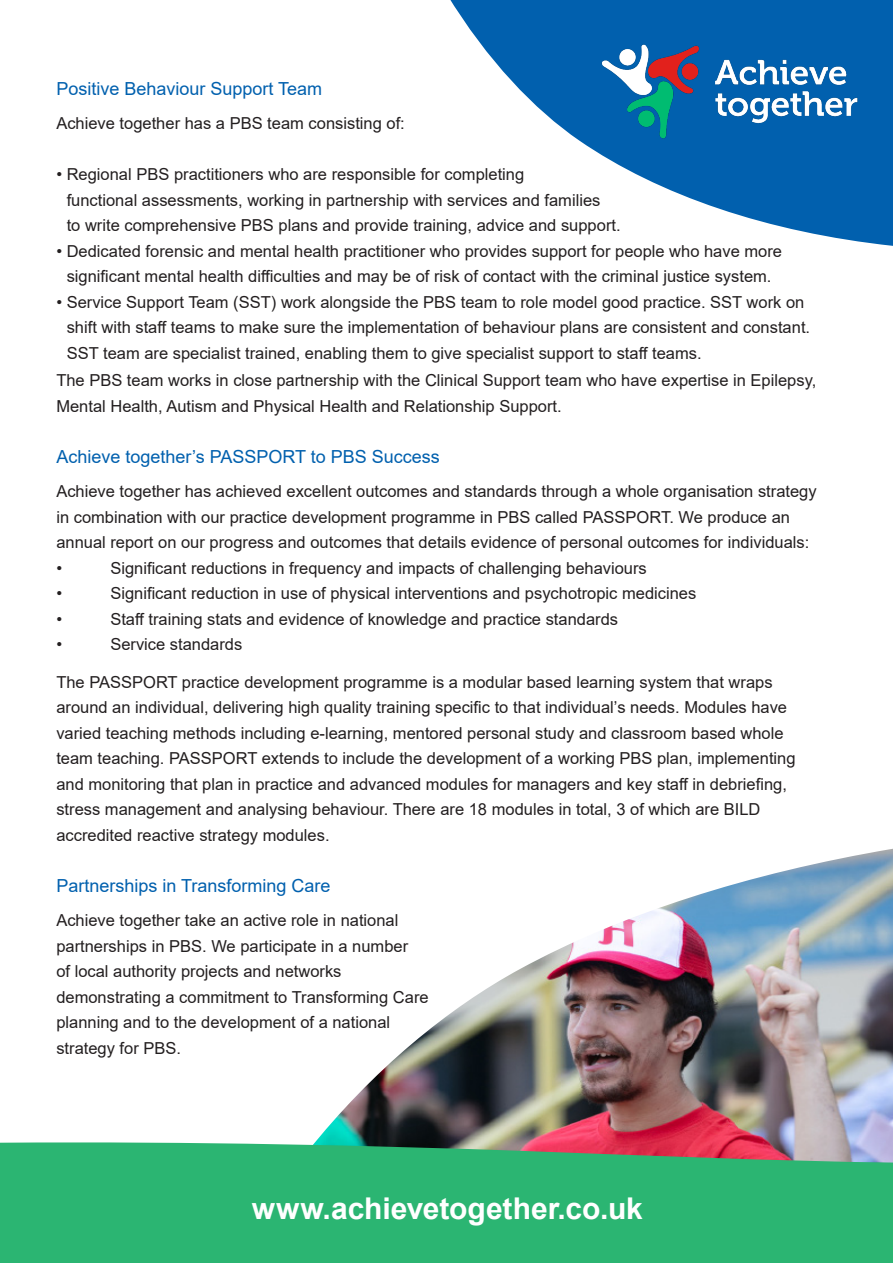
<style>
.page{position:relative;width:893px;height:1263px;background:#fff}
.page>*{position:absolute;margin:0;border:0;box-sizing:border-box;transform-origin:0 0}
.t1{font:700 30px "Arial";color:#fff}
.t2{font:18px "Arial";color:#0160ae}
.t3{font:16.5px/25.5px "Arial";color:#231f20}
</style>
<div class="page">
<img style="left:316px;top:849px;width:577px;height:292px">
<svg style="left:450px;top:0;width:443px;height:246px"></svg>
<svg style="left:0;top:1141px;width:893px;height:122px;background:#36af73"></svg>
<img style="left:577px;top:21px;width:305px;height:142px">
<p class="t2" style="left:56px;top:76px;width:267px">Positive Behaviour Support Team</p>
<p class="t3" style="left:56px;top:111px;width:350px">Achieve together has a PBS team consisting of:</p>
<p class="t3" style="left:67px;top:162px;width:555px;text-indent:-10px">• Regional PBS practitioners who are responsible for completing<br>functional assessments, working in partnership with services and families<br>to write comprehensive PBS plans and provide training, advice and support.</p>
<p class="t3" style="left:56px;top:238px;width:727px;text-align:center">• Dedicated forensic and mental health practitioner who provides support for people who have more significant mental health difficulties and may be of risk of contact with the criminal justice system.</p>
<p class="t3" style="left:67px;top:289px;width:745px;text-indent:-10px">• Service Support Team (SST) work alongside the PBS team to role model good practice. SST work on shift with staff teams to make sure the implementation of behaviour plans are consistent and constant.<br>SST team are specialist trained, enabling them to give specialist support to staff teams.</p>
<p class="t3" style="left:56px;top:367px;width:761px">The PBS team works in close partnership with the Clinical Support team who have expertise in Epilepsy,<br>Mental Health, Autism and Physical Health and Relationship Support.</p>
<p class="t2" style="left:56px;top:444px;width:385px">Achieve together’s PASSPORT to PBS Success</p>
<p class="t3" style="left:56px;top:478px;width:762px">Achieve together has achieved excellent outcomes and standards through a whole organisation strategy in combination with our practice development programme in PBS called PASSPORT. We produce an annual report on our progress and outcomes that details evidence of personal outcomes for individuals:</p>
<p class="t3" style="left:56px;top:555px;width:7px">•</p>
<p class="t3" style="left:110px;top:555px;width:538px">Significant reductions in frequency and impacts of challenging behaviours</p>
<p class="t3" style="left:56px;top:580px;width:7px">•</p>
<p class="t3" style="left:110px;top:580px;width:587px">Significant reduction in use of physical interventions and psychotropic medicines</p>
<p class="t3" style="left:56px;top:606px;width:7px">•</p>
<p class="t3" style="left:110px;top:606px;width:509px">Staff training stats and evidence of knowledge and practice standards</p>
<p class="t3" style="left:56px;top:631px;width:7px">•</p>
<p class="t3" style="left:110px;top:631px;width:134px">Service standards</p>
<p class="t3" style="left:56px;top:669px;width:741px">The PASSPORT practice development programme is a modular based learning system that wraps around an individual, delivering high quality training specific to that individual’s needs. Modules have varied teaching methods including e-learning, mentored personal study and classroom based whole team teaching. PASSPORT extends to include the development of a working PBS plan, implementing and monitoring that plan in practice and advanced modules for managers and key staff in debriefing, stress management and analysing behaviour. There are 18 modules in total, 3 of which are BILD accredited reactive strategy modules.</p>
<p class="t2" style="left:56px;top:873px;width:276px">Partnerships in Transforming Care</p>
<p class="t3" style="left:56px;top:907px;width:374px">Achieve together take an active role in national partnerships in PBS. We participate in a number<br>of local authority projects and networks demonstrating a commitment to Transforming Care planning and to the development of a national strategy for PBS.</p>
<p class="t1" style="left:252px;top:1187px;width:393px">www.achievetogether.co.uk</p>
</div>
